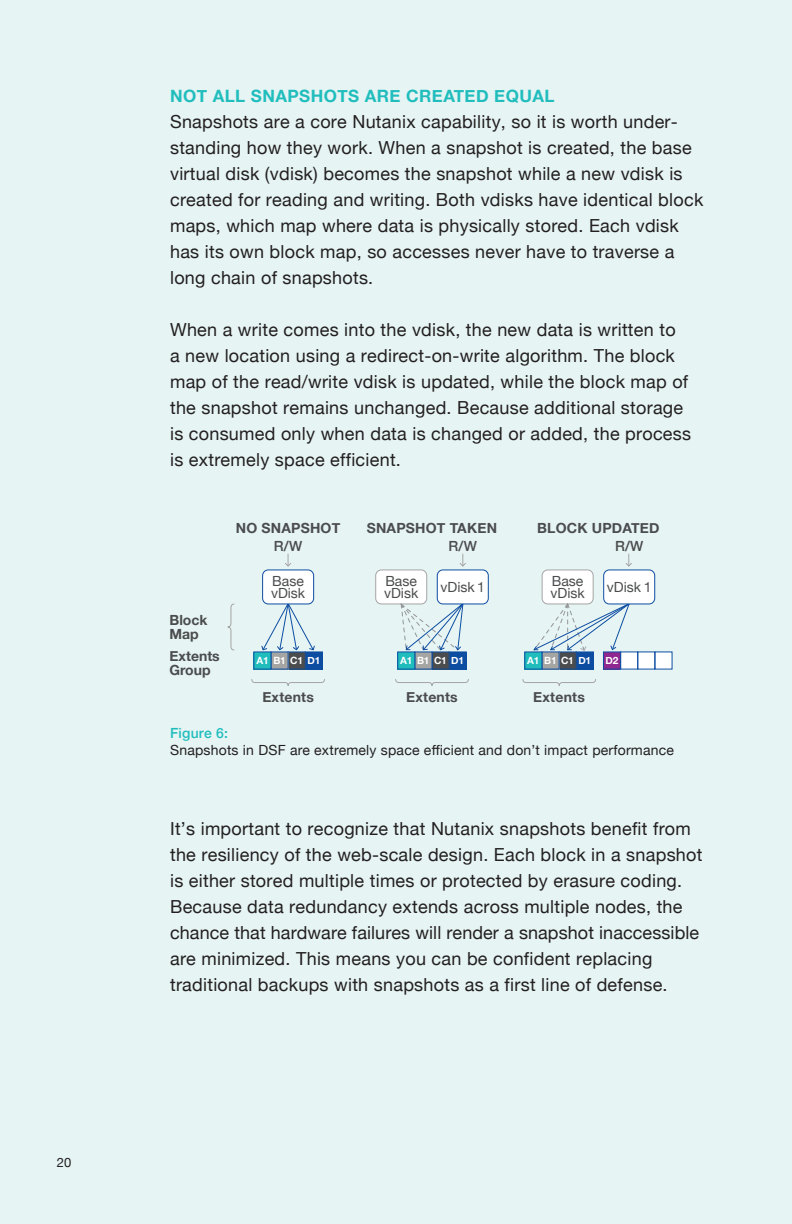
<style>
.page{position:relative;width:792px;height:1224px;background:#e6f4f4}
.page>*{position:absolute;margin:0;border:0;box-sizing:border-box;transform-origin:0 0}
.t1{font:18px/26px "Helvetica Neue";letter-spacing:.015em;color:#231f20}
.t2{font:700 17px "Helvetica Neue";letter-spacing:.025em;color:#21bdbd}
.t3{font:700 14px/14px "Helvetica Neue";letter-spacing:.015em;color:#4b4c4d}
.t4{font:14px "Helvetica Neue";letter-spacing:.015em;color:#231f20}
.t5{font:14px/12px "Helvetica Neue";color:#4b4c4d}
.t6{font:500 14px "Helvetica Neue";color:#4b4c4d}
.t7{font:500 14px "Helvetica Neue";letter-spacing:.015em;color:#21bdbd}
.t8{font:13px "Helvetica Neue";color:#231f20}
.t9{font:700 10px "Helvetica Neue";letter-spacing:-.02em;color:#fff}
</style>
<div class="page">
<svg style="left:227px;top:603px;width:8px;height:48px"></svg>
<div style="left:376px;top:570px;width:51px;height:34px;background:#fff;border-radius:6px"></div>
<div style="left:375px;top:569px;width:52px;height:35px;border:1px solid #a5a5a4;border-radius:6px"></div>
<div style="left:449px;top:652px;width:17px;height:17px;background:#0d4da1"></div>
<div style="left:449px;top:651px;width:18px;height:19px;border:1px solid #0d4da1"></div>
<div style="left:432px;top:652px;width:17px;height:17px;background:#4b4c4d"></div>
<div style="left:432px;top:651px;width:18px;height:19px;border:1px solid #0d4da1"></div>
<div style="left:415px;top:652px;width:17px;height:17px;background:#a5a5a4"></div>
<div style="left:414px;top:651px;width:19px;height:19px;border:1px solid #0d4da1"></div>
<div style="left:398px;top:652px;width:17px;height:17px;background:#21bdbd"></div>
<div style="left:397px;top:651px;width:18px;height:19px;border:1px solid #0d4da1"></div>
<svg style="left:400px;top:602px;width:64px;height:49px"></svg>
<svg style="left:395px;top:679px;width:74px;height:7px"></svg>
<svg style="left:459px;top:554px;width:7px;height:13px"></svg>
<div style="left:437px;top:570px;width:51px;height:34px;background:#fff;border-radius:6px"></div>
<div style="left:437px;top:569px;width:52px;height:35px;border:1px solid #0d4da1;border-radius:6px"></div>
<div style="left:542px;top:570px;width:51px;height:34px;background:#fff;border-radius:6px"></div>
<div style="left:542px;top:569px;width:52px;height:35px;border:1px solid #a5a5a4;border-radius:6px"></div>
<div style="left:603px;top:652px;width:18px;height:17px;background:#90268f"></div>
<div style="left:621px;top:652px;width:51px;height:17px;background:#fff"></div>
<div style="left:603px;top:651px;width:18px;height:19px;border:1px solid #0d4da1"></div>
<div style="left:620px;top:651px;width:18px;height:19px;border:1px solid #0d4da1"></div>
<div style="left:637px;top:651px;width:18px;height:19px;border:1px solid #0d4da1"></div>
<div style="left:654px;top:651px;width:19px;height:19px;border:1px solid #0d4da1"></div>
<div style="left:576px;top:652px;width:17px;height:17px;background:#0d4da1"></div>
<div style="left:576px;top:651px;width:18px;height:19px;border:1px solid #0d4da1"></div>
<div style="left:559px;top:652px;width:17px;height:17px;background:#4b4c4d"></div>
<div style="left:559px;top:651px;width:18px;height:19px;border:1px solid #0d4da1"></div>
<div style="left:542px;top:652px;width:17px;height:17px;background:#a5a5a4"></div>
<div style="left:541px;top:651px;width:19px;height:19px;border:1px solid #0d4da1"></div>
<div style="left:525px;top:652px;width:17px;height:17px;background:#21bdbd"></div>
<div style="left:524px;top:651px;width:18px;height:19px;border:1px solid #0d4da1"></div>
<svg style="left:522px;top:679px;width:74px;height:7px"></svg>
<svg style="left:625px;top:554px;width:7px;height:13px"></svg>
<svg style="left:532px;top:602px;width:99px;height:50px"></svg>
<div style="left:604px;top:570px;width:51px;height:34px;background:#fff;border-radius:6px"></div>
<div style="left:603px;top:569px;width:52px;height:35px;border:1px solid #0d4da1;border-radius:6px"></div>
<svg style="left:261px;top:602px;width:54px;height:49px"></svg>
<div style="left:305px;top:652px;width:17px;height:17px;background:#0d4da1"></div>
<div style="left:305px;top:651px;width:18px;height:19px;border:1px solid #0d4da1"></div>
<div style="left:288px;top:652px;width:17px;height:17px;background:#4b4c4d"></div>
<div style="left:288px;top:651px;width:18px;height:19px;border:1px solid #0d4da1"></div>
<div style="left:271px;top:652px;width:17px;height:17px;background:#a5a5a4"></div>
<div style="left:270px;top:651px;width:19px;height:19px;border:1px solid #0d4da1"></div>
<div style="left:254px;top:652px;width:17px;height:17px;background:#21bdbd"></div>
<div style="left:253px;top:651px;width:18px;height:19px;border:1px solid #0d4da1"></div>
<svg style="left:251px;top:679px;width:74px;height:7px"></svg>
<svg style="left:285px;top:554px;width:6px;height:13px"></svg>
<div style="left:263px;top:570px;width:51px;height:34px;background:#fff;border-radius:6px"></div>
<div style="left:262px;top:569px;width:52px;height:35px;border:1px solid #0d4da1;border-radius:6px"></div>
<p class="t8" style="left:57px;top:1153px;width:16px">20</p>
<p class="t2" style="left:170px;top:82px;width:386px">NOT ALL SNAPSHOTS ARE CREATED EQUAL</p>
<p class="t1" style="left:170px;top:109px;width:509px">Snapshots are a core Nutanix capability, so it is worth under-</p>
<p class="t1" style="left:170px;top:135px;width:535px">standing how they work. When a snapshot is created, the base virtual disk (vdisk) becomes the snapshot while a new vdisk is created for reading and writing. Both vdisks have identical block maps, which map where data is physically stored. Each vdisk</p>
<p class="t1" style="left:170px;top:239px;width:506px">has its own block map, so accesses never have to traverse a</p>
<p class="t1" style="left:170px;top:265px;width:205px">long chain of snapshots.</p>
<p class="t1" style="left:170px;top:317px;width:507px">When a write comes into the vdisk, the new data is written to</p>
<p class="t1" style="left:170px;top:343px;width:520px">a new location using a redirect-on-write algorithm. The block map of the read/write vdisk is updated, while the block map of the snapshot remains unchanged. Because additional storage</p>
<p class="t1" style="left:170px;top:421px;width:523px">is consumed only when data is changed or added, the process</p>
<p class="t1" style="left:170px;top:447px;width:232px">is extremely space efficient.</p>
<p class="t3" style="left:169px;top:613px;width:40px">Block<br>Map</p>
<p class="t3" style="left:169px;top:650px;width:52px">Extents<br>Group</p>
<p class="t3" style="left:236px;top:521px;width:106px">NO SNAPSHOT</p>
<p class="t6" style="left:274px;top:534px;width:30px">R/W</p>
<p class="t5" style="left:271px;top:576px;width:36px">Base vDisk</p>
<p class="t9" style="left:257px;top:653px;width:65px">A1 B1 C1 D1</p>
<p class="t3" style="left:262px;top:690px;width:53px">Extents</p>
<p class="t3" style="left:367px;top:521px;width:132px">SNAPSHOT TAKEN</p>
<p class="t5" style="left:384px;top:576px;width:36px">Base vDisk</p>
<p class="t6" style="left:449px;top:534px;width:30px">R/W</p>
<p class="t5" style="left:441px;top:582px;width:46px">vDisk 1</p>
<p class="t9" style="left:400px;top:653px;width:65px">A1 B1 C1 D1</p>
<p class="t3" style="left:406px;top:690px;width:53px">Extents</p>
<p class="t3" style="left:537px;top:521px;width:124px">BLOCK UPDATED</p>
<p class="t5" style="left:551px;top:576px;width:36px">Base vDisk</p>
<p class="t6" style="left:615px;top:534px;width:30px">R/W</p>
<p class="t5" style="left:607px;top:582px;width:46px">vDisk 1</p>
<p class="t9" style="left:527px;top:653px;width:65px">A1 B1 C1 D1</p>
<p class="t9" style="left:606px;top:653px;width:14px">D2</p>
<p class="t3" style="left:533px;top:690px;width:53px">Extents</p>
<p class="t7" style="left:170px;top:722px;width:59px">Figure 6:</p>
<p class="t4" style="left:170px;top:740px;width:505px">Snapshots in DSF are extremely space efficient and don’t impact performance</p>
<p class="t1" style="left:170px;top:817px;width:522px">It’s important to recognize that Nutanix snapshots benefit from</p>
<p class="t1" style="left:170px;top:843px;width:534px">the resiliency of the web-scale design. Each block in a snapshot</p>
<p class="t1" style="left:170px;top:869px;width:531px">is either stored multiple times or protected by erasure coding.<br>Because data redundancy extends across multiple nodes, the chance that hardware failures will render a snapshot inaccessible are minimized. This means you can be confident replacing traditional backups with snapshots as a first line of defense.</p>
</div>
